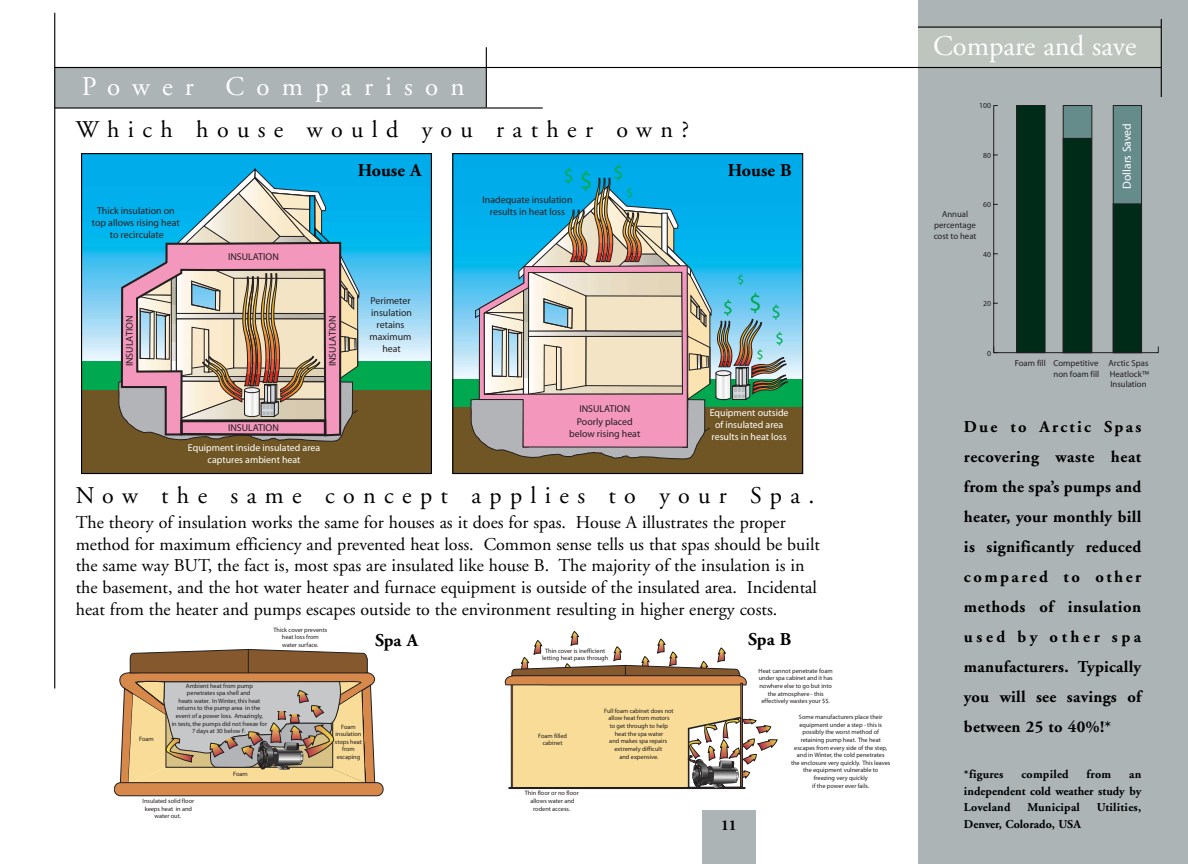
<style>
.page{position:relative;width:1188px;height:864px;background:#fff}
.page>*{position:absolute;margin:0;border:0;box-sizing:border-box;transform-origin:0 0}
.t1{font:28.5px "Adobe Garamond";color:#fff}
.t2{font:27px "Adobe Garamond";letter-spacing:.45em;color:#fff}
.t3{font:24.75px "Myriad";color:#00aa4f}
.t4{font:24px "Adobe Garamond";letter-spacing:.35em;color:#000}
.t5{font:19.8px "Myriad";color:#00aa4f}
.t6{font:18.45px "Myriad";color:#00aa4f}
.t7{font:18px/21.6px "Adobe Garamond";color:#000}
.t8{font:700 18px "Adobe Garamond";color:#000}
.t9{font:700 16.5px/30px "Adobe Garamond";letter-spacing:.015em;color:#000;text-align:justify}
.t10{font:16.5px "Myriad";color:#00aa4f}
.t11{font:700 15px "Adobe Garamond";color:#000}
.t12{font:13.2px "Myriad";color:#00aa4f}
.t13{font:700 12px/16.5px "Adobe Garamond";color:#000;text-align:justify}
.t14{font:700 12px "Adobe Garamond";letter-spacing:.02em;color:#000}
.t15{font:11.7px "Myriad";color:#fff}
.t16{font:9.9px/12px "Myriad";color:#231f1f;text-align:center}
.t17{font:9.9px/12px "Myriad";color:#fff;text-align:center}
.t18{font:8.7px/10.6px "Myriad";color:#231f1f}
.t19{font:7.65px "Myriad";color:#231f1f}
.t20{font:6.3px/7.6px "Myriad";color:#231f1f;text-align:center}
</style>
<div class="page">
<div style="left:702px;top:810px;width:54px;height:54px;background:#adb4b6"></div>
<div style="left:918px;top:0;width:270px;height:864px;background:#adb4b6"></div>
<hr style="left:994px;top:352px;width:164px;height:1px;background:#231f1f">
<hr style="left:993px;top:106px;width:1px;height:247px;background:#231f1f">
<div style="left:1017px;top:106px;width:28px;height:247px;background:#002b19"></div>
<div style="left:1017px;top:105px;width:28px;height:248px;border:1px solid #231f1f"></div>
<div style="left:1063px;top:106px;width:29px;height:247px;background:#658c8b"></div>
<div style="left:1063px;top:105px;width:29px;height:248px;border:1px solid #231f1f"></div>
<div style="left:1113px;top:106px;width:29px;height:247px;background:#658c8b"></div>
<div style="left:1113px;top:105px;width:29px;height:248px;border:1px solid #231f1f"></div>
<div style="left:1063px;top:138px;width:29px;height:215px;background:#002b19"></div>
<div style="left:1063px;top:138px;width:29px;height:215px;border:1px solid #231f1f"></div>
<div style="left:1113px;top:204px;width:29px;height:149px;background:#002b19"></div>
<div style="left:1113px;top:204px;width:29px;height:149px;border:1px solid #231f1f"></div>
<div style="left:918px;top:27px;width:243px;height:41px;background:#bec5be"></div>
<hr style="left:918px;top:67px;width:243px;height:1px;background:#000">
<hr style="left:918px;top:27px;width:243px;height:1px;background:#000">
<hr style="left:1161px;top:19px;width:1px;height:78px;background:#000">
<img style="left:83px;top:155px;width:347px;height:206px">
<div style="left:82px;top:361px;width:349px;height:30px;background:#00a94f"></div>
<div style="left:82px;top:390px;width:349px;height:84px;background:#705624"></div>
<svg style="left:110px;top:236px;width:8px;height:125px"></svg>
<svg style="left:118px;top:168px;width:241px;height:274px;background:#9ba8af"></svg>
<div style="left:81px;top:153px;width:351px;height:321px;border:1px solid #000"></div>
<img style="left:454px;top:155px;width:347px;height:224px">
<div style="left:453px;top:379px;width:350px;height:29px;background:#00a94f"></div>
<div style="left:453px;top:408px;width:350px;height:66px;background:#705624"></div>
<div style="left:54px;top:68px;width:432px;height:40px;background:#adb4b6"></div>
<hr style="left:54px;top:13px;width:1px;height:676px;background:#000">
<hr style="left:55px;top:67px;width:864px;height:1px;background:#000">
<hr style="left:55px;top:107px;width:488px;height:2px;background:#000">
<div style="left:114px;top:783px;width:269px;height:13px;background:#d7894c;border-radius:6px"></div>
<div style="left:114px;top:782px;width:269px;height:14px;border:1px solid #231f1f;border-radius:6px"></div>
<svg style="left:119px;top:649px;width:259px;height:135px;background:#bda484"></svg>
<svg style="left:470px;top:47px;width:318px;height:742px"></svg>
<h2 class="t2" style="left:82px;top:75px;width:384px">Power Comparison</h2>
<h3 class="t4" style="left:76px;top:119px;width:615px">Which house would you rather own?</h3>
<h3 class="t16" style="left:92px;top:205px;width:89px">Thick insulation on top allows rising heat to recirculate</h3>
<h3 class="t16" style="left:228px;top:252px;width:52px">INSULATION</h3>
<h3 class="t16" style="left:124px;top:366px;width:52px;rotate:-90deg">INSULATION</h3>
<h3 class="t16" style="left:327px;top:366px;width:52px;rotate:-90deg">INSULATION</h3>
<h3 class="t8" style="left:358px;top:163px;width:65px">House A</h3>
<h3 class="t16" style="left:370px;top:295px;width:44px">Perimeter insulation retains maximum heat</h3>
<h3 class="t16" style="left:228px;top:423px;width:52px">INSULATION</h3>
<h3 class="t17" style="left:188px;top:442px;width:134px">Equipment inside insulated area captures ambient heat</h3>
<h3 class="t16" style="left:483px;top:195px;width:91px">Inadequate insulation results in heat loss</h3>
<h3 class="t3" style="left:580px;top:172px;width:14px">$</h3>
<h3 class="t5" style="left:613px;top:165px;width:12px">$</h3>
<h3 class="t12" style="left:626px;top:188px;width:8px">$</h3>
<h3 class="t16" style="left:579px;top:404px;width:52px">INSULATION</h3>
<h3 class="t16" style="left:569px;top:416px;width:73px">Poorly placed below rising heat</h3>
<h3 class="t8" style="left:728px;top:163px;width:65px">House B</h3>
<h3 class="t12" style="left:737px;top:274px;width:8px">$</h3>
<h3 class="t3" style="left:749px;top:294px;width:14px">$</h3>
<h3 class="t12" style="left:757px;top:349px;width:8px">$</h3>
<h3 class="t6" style="left:772px;top:304px;width:11px">$</h3>
<h3 class="t10" style="left:775px;top:332px;width:10px">$</h3>
<h3 class="t17" style="left:710px;top:408px;width:80px">Equipment outside of insulated area results in heat loss</h3>
<h3 class="t4" style="left:76px;top:485px;width:740px">Now the same concept applies to your Spa.</h3>
<p class="t7" style="left:76px;top:513px;width:746px">The theory of insulation works the same for houses as it does for spas. House A illustrates the proper method for maximum efficiency and prevented heat loss. Common sense tells us that spas should be built the same way BUT, the fact is, most spas are insulated like house B. The majority of the insulation is in the basement, and the hot water heater and furnace equipment is outside of the insulated area. Incidental heat from the heater and pumps escapes outside to the environment resulting in higher energy costs.</p>
<p class="t20" style="left:273px;top:626px;width:55px">Thick cover prevents heat loss from<br>water surface.</p>
<p class="t20" style="left:139px;top:736px;width:16px">Foam</p>
<p class="t20" style="left:172px;top:682px;width:97px">Ambient heat from pump penetrates spa shell and<br>heats water. In Winter, this heat returns to the pump area in the event of a power loss. Amazingly,<br>in tests, the pumps did not freeze for<br>7 days at 30 below F.</p>
<p class="t20" style="left:233px;top:770px;width:16px">Foam</p>
<p class="t20" style="left:143px;top:798px;width:53px">Insulated solid floor keeps heat in and water out.</p>
<p class="t20" style="left:335px;top:723px;width:29px">Foam insulation stops heat from escaping</p>
<h3 class="t8" style="left:375px;top:633px;width:44px">Spa A</h3>
<h3 class="t8" style="left:748px;top:632px;width:44px">Spa B</h3>
<p class="t20" style="left:542px;top:647px;width:68px">Thin cover is inefficient letting heat pass through</p>
<p class="t20" style="left:538px;top:732px;width:30px">Foam filled cabinet</p>
<p class="t20" style="left:525px;top:790px;width:55px">Thin floor or no floor allows water and rodent access.</p>
<p class="t20" style="left:604px;top:707px;width:71px">Full foam cabinet does not allow heat from motors<br>to get through to help heat the spa water<br>and makes spa repairs extremely difficult<br>and expensive.</p>
<h3 class="t11" style="left:721px;top:820px;width:17px">11</h3>
<p class="t20" style="left:759px;top:667px;width:76px">Heat cannot penetrate foam under spa cabinet and it has nowhere else to go but into the atmosphere - this effectively wastes your $$.</p>
<p class="t20" style="left:791px;top:714px;width:101px">Some manufacturers place their equipment under a step - this is possibly the worst method of retaining pump heat. The heat escapes from every side of the step, and in Winter, the cold penetrates<br>the enclosure very quickly. This leaves the equipment vulnerable to<br>freezing very quickly<br>if the power ever fails.</p>
<h1 class="t1" style="left:933px;top:35px;width:205px">Compare and save</h1>
<p class="t19" style="left:979px;top:103px;width:13px">100</p>
<p class="t19" style="left:983px;top:152px;width:9px">80</p>
<p class="t19" style="left:983px;top:202px;width:9px">60</p>
<h3 class="t18" style="left:934px;top:210px;width:44px;text-align:center">Annual percentage cost to heat</h3>
<p class="t19" style="left:983px;top:251px;width:9px">40</p>
<p class="t19" style="left:983px;top:301px;width:9px">20</p>
<p class="t19" style="left:987px;top:350px;width:5px">0</p>
<h3 class="t15" style="left:1122px;top:189px;width:67px;rotate:-90deg">Dollars Saved</h3>
<h3 class="t18" style="left:1015px;top:358px;width:32px">Foam fill</h3>
<h3 class="t18" style="left:1109px;top:358px;width:42px;text-align:justify">Arctic Spas Heatlock™ Insulation</h3>
<h3 class="t18" style="left:1054px;top:358px;width:47px">Competitive non foam fill</h3>
<p class="t9" style="left:964px;top:413px;width:179px">Due to Arctic Spas recovering waste heat from the spa’s pumps and heater, your monthly bill is significantly reduced compared to other methods of insulation used by other spa manufacturers. Typically you will see savings of between 25 to 40%!*</p>
<h3 class="t14" style="left:964px;top:770px;width:41px">*figures</h3>
<h3 class="t14" style="left:1021px;top:770px;width:49px">compiled</h3>
<h3 class="t13" style="left:1087px;top:767px;width:26px">from</h3>
<h3 class="t13" style="left:964px;top:767px;width:179px;text-indent:165px">an independent cold weather study by Loveland</h3>
<h3 class="t14" style="left:1027px;top:803px;width:54px">Municipal</h3>
<h3 class="t14" style="left:1097px;top:803px;width:46px">Utilities,</h3>
<h3 class="t13" style="left:964px;top:817px;width:118px">Denver, Colorado, USA</h3>
</div>
